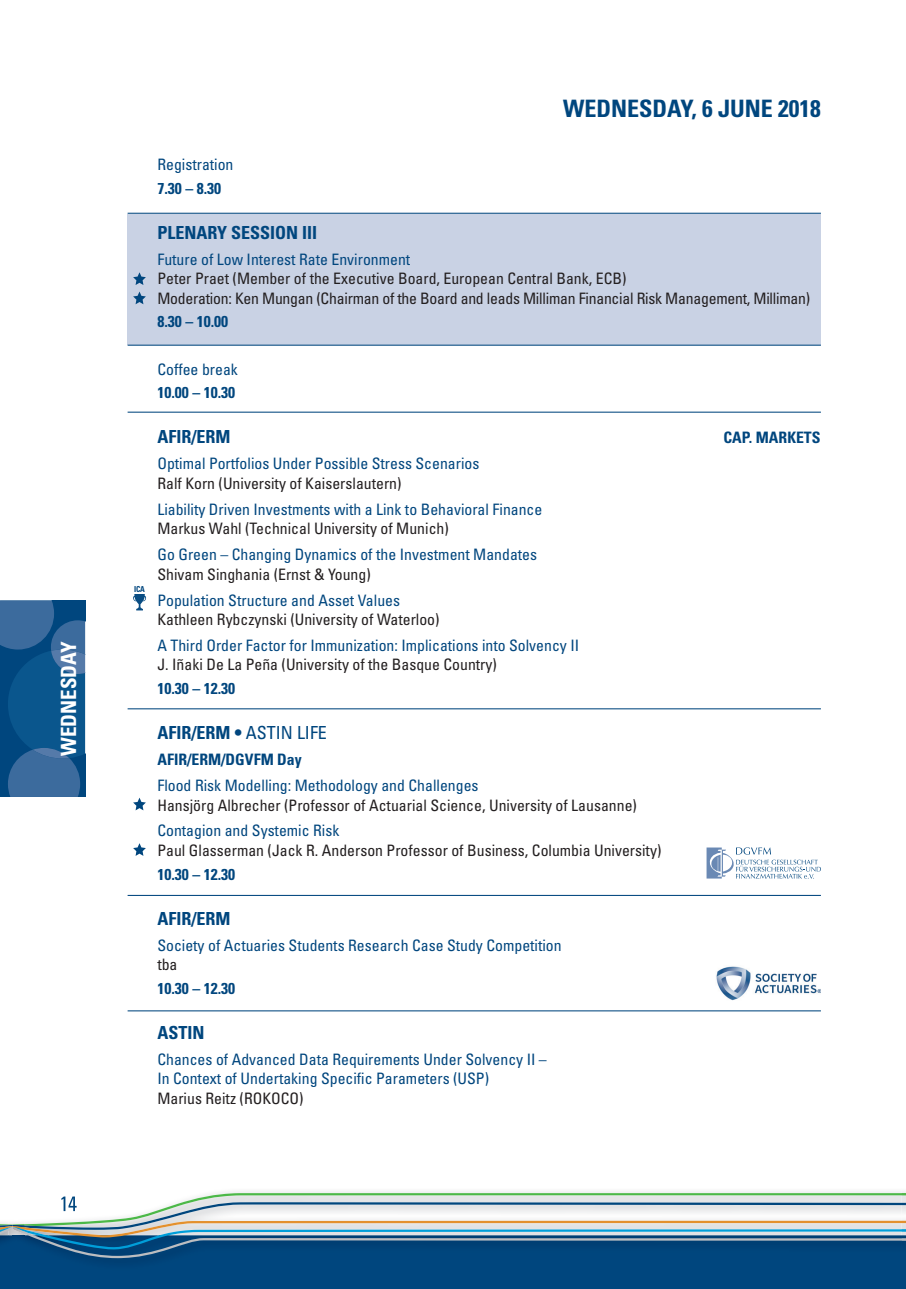
<style>
.page{position:relative;width:906px;height:1289px;background:#fff}
.page>*{position:absolute;margin:0;border:0;box-sizing:border-box;transform-origin:0 0}
.t1{font:700 condensed 24px "Univers";color:#00467e}
.t2{font:700 condensed 21px "Univers";color:#fff}
.t3{font:700 condensed 18px "Univers";color:#00467e}
.t4{font:condensed 15.75px/19.5px "Univers";color:#00467e}
.t5{font:condensed 15.75px/19.5px "Univers";color:#231f20}
.t6{font:700 condensed 15.75px "Univers";color:#00467e}
.t7{font:700 condensed 8.25px "Univers";color:#00467e;scale:.93 1}
.s1{font-weight:400}
</style>
<div class="page">
<div style="left:13px;top:1235px;width:893px;height:53px;background:#00467e"></div>
<div style="left:0;top:1235px;width:13px;height:53px;background:#00467e"></div>
<svg style="left:0;top:1193px;width:906px;height:65px"></svg>
<svg style="left:0;top:600px;width:86px;height:197px;background:#1d5b90"></svg>
<div style="left:128px;top:214px;width:693px;height:130px;background:#c9d2e4"></div>
<hr style="left:128px;top:213px;width:693px;height:1px;background:#00467e">
<hr style="left:128px;top:344px;width:693px;height:2px;background:#00467e">
<hr style="left:128px;top:411px;width:693px;height:1px;background:#00467e">
<hr style="left:128px;top:708px;width:693px;height:1px;background:#00467e">
<hr style="left:128px;top:894px;width:693px;height:2px;background:#00467e">
<hr style="left:128px;top:1010px;width:693px;height:1px;background:#00467e">
<svg style="left:133px;top:272px;width:13px;height:13px"></svg>
<svg style="left:133px;top:291px;width:13px;height:13px"></svg>
<svg style="left:133px;top:797px;width:13px;height:13px"></svg>
<svg style="left:133px;top:843px;width:13px;height:12px"></svg>
<svg style="left:133px;top:594px;width:13px;height:16px"></svg>
<div style="left:706px;top:847px;width:16px;height:31px;background:#6a89b4"></div>
<svg style="left:709px;top:847px;width:112px;height:31px"></svg>
<img style="left:716px;top:966px;width:105px;height:34px">
<h2 class="t2" style="left:56px;top:756px;width:116px;rotate:-90deg">WEDNESDAY</h2>
<h1 class="t1" style="left:563px;top:94px;width:259px">WEDNESDAY, 6 JUNE 2018</h1>
<p class="t7" style="left:134px;top:584px;width:13px">ICA</p>
<p class="t4" style="left:157px;top:154px;width:78px">Registration</p>
<p class="t6" style="left:157px;top:178px;width:65px">7.30 – 8.30</p>
<p class="t3" style="left:157px;top:221px;width:161px">PLENARY SESSION III</p>
<p class="t4" style="left:157px;top:249px;width:254px">Future of Low Interest Rate Environment</p>
<p class="t5" style="left:157px;top:268px;width:654px">Peter Praet (Member of the Executive Board, European Central Bank, ECB)<br>Moderation: Ken Mungan (Chairman of the Board and leads Milliman Financial Risk Management, Milliman)</p>
<p class="t6" style="left:157px;top:312px;width:72px">8.30 – 10.00</p>
<p class="t4" style="left:157px;top:359px;width:82px">Coffee break</p>
<p class="t6" style="left:157px;top:383px;width:79px">10.00 – 10.30</p>
<p class="t3" style="left:157px;top:426px;width:75px">AFIR/ERM</p>
<p class="t6" style="left:723px;top:428px;width:99px">CAP. MARKETS</p>
<p class="t4" style="left:157px;top:453px;width:323px">Optimal Portfolios Under Possible Stress Scenarios</p>
<p class="t5" style="left:157px;top:473px;width:246px">Ralf Korn (University of Kaiserslautern)</p>
<p class="t4" style="left:157px;top:499px;width:386px">Liability Driven Investments with a Link to Behavioral Finance</p>
<p class="t5" style="left:157px;top:518px;width:293px">Markus Wahl (Technical University of Munich)</p>
<p class="t4" style="left:157px;top:544px;width:381px">Go Green – Changing Dynamics of the Investment Mandates</p>
<p class="t5" style="left:157px;top:564px;width:215px">Shivam Singhania (Ernst &amp; Young)</p>
<p class="t4" style="left:157px;top:590px;width:244px">Population Structure and Asset Values</p>
<p class="t5" style="left:157px;top:609px;width:284px">Kathleen Rybczynski (University of Waterloo)</p>
<p class="t4" style="left:157px;top:635px;width:423px">A Third Order Factor for Immunization: Implications into Solvency II</p>
<p class="t5" style="left:157px;top:654px;width:341px">J. Iñaki De La Peña (University of the Basque Country)</p>
<p class="t6" style="left:157px;top:679px;width:79px">10.30 – 12.30</p>
<p class="t3" style="left:157px;top:721px;width:171px">AFIR/ERM • <span class="s1">ASTIN LIFE</span></p>
<p class="t6" style="left:157px;top:749px;width:146px">AFIR/ERM/DGVFM Day</p>
<p class="t4" style="left:157px;top:775px;width:323px">Flood Risk Modelling: Methodology and Challenges</p>
<p class="t5" style="left:157px;top:795px;width:481px">Hansjörg Albrecher (Professor of Actuarial Science, University of Lausanne)</p>
<p class="t4" style="left:157px;top:820px;width:183px">Contagion and Systemic Risk</p>
<p class="t5" style="left:157px;top:840px;width:505px">Paul Glasserman (Jack R. Anderson Professor of Business, Columbia University)</p>
<p class="t6" style="left:157px;top:864px;width:79px">10.30 – 12.30</p>
<p class="t3" style="left:157px;top:907px;width:75px">AFIR/ERM</p>
<p class="t4" style="left:157px;top:935px;width:406px">Society of Actuaries Students Research Case Study Competition</p>
<p class="t5" style="left:157px;top:954px;width:22px">tba</p>
<p class="t6" style="left:157px;top:978px;width:79px">10.30 – 12.30</p>
<p class="t3" style="left:157px;top:1021px;width:49px">ASTIN</p>
<p class="t4" style="left:157px;top:1049px;width:391px">Chances of Advanced Data Requirements Under Solvency II –<br>In Context of Undertaking Specific Parameters (USP)</p>
<p class="t5" style="left:157px;top:1088px;width:148px">Marius Reitz (ROKOCO)</p>
</div>
